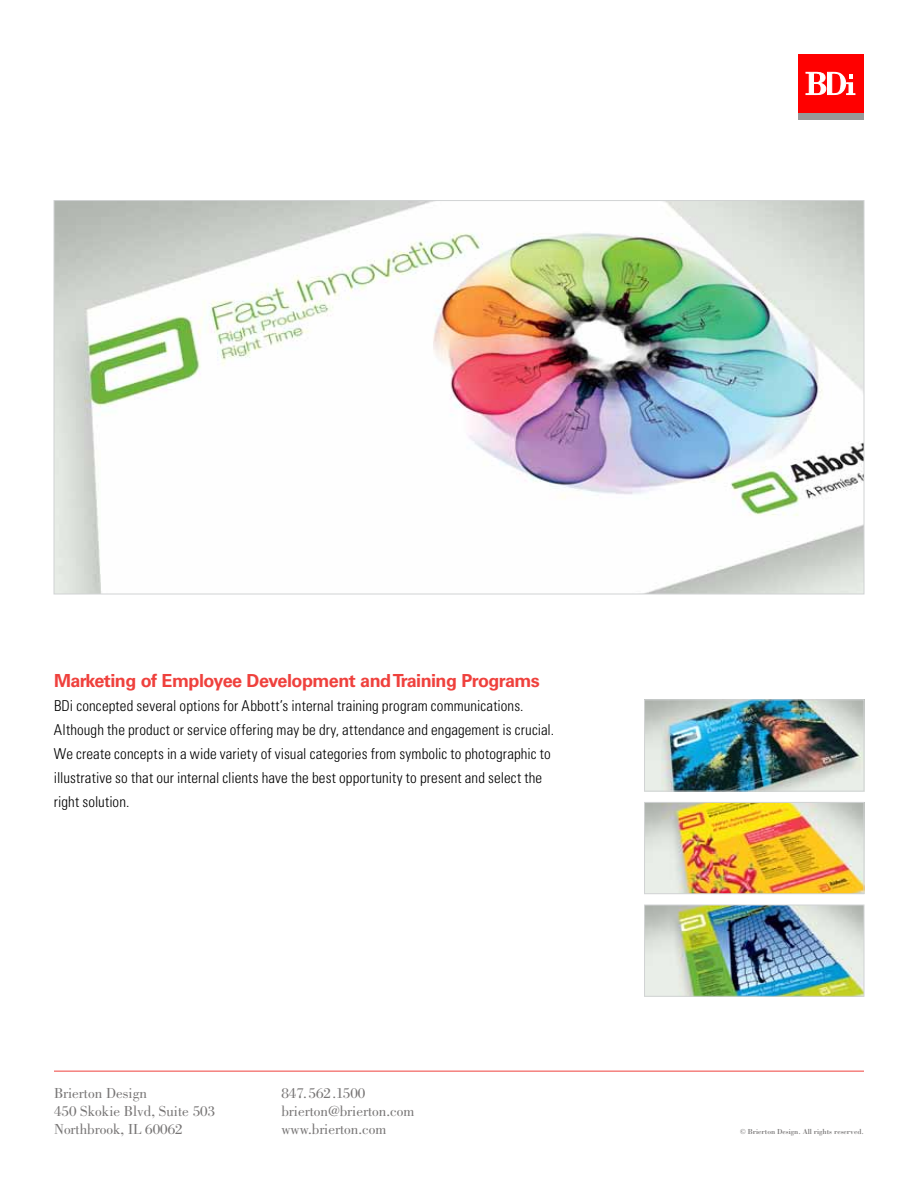
<style>
.page{position:relative;width:918px;height:1188px;background:#fff}
.page>*{position:absolute;margin:0;border:0;box-sizing:border-box;transform-origin:0 0}
.t1{font:700 18px "Univers";letter-spacing:-.03em;color:#ef413d}
.t2{font:300 condensed 15px/24px "Univers";letter-spacing:.01em;color:#000}
.t3{font:15px/18px "Bodoni";color:#777575}
.t4{font:7.5px "Bodoni";color:#777575}
</style>
<div class="page">
<hr style="left:54px;top:1071px;width:810px;height:1px;background:#ef413d">
<div style="left:799px;top:112px;width:65px;height:7px;background:#999"></div>
<div style="left:799px;top:54px;width:65px;height:58px;background:#f00"></div>
<svg style="left:805px;top:72px;width:51px;height:24px"></svg>
<img style="left:646px;top:702px;width:216px;height:87px">
<div style="left:644px;top:700px;width:220px;height:91px;border:1px solid #d1d3d4"></div>
<img style="left:56px;top:202px;width:806px;height:390px">
<img style="left:646px;top:804px;width:216px;height:88px">
<div style="left:644px;top:802px;width:220px;height:92px;border:1px solid #d1d3d4"></div>
<img style="left:646px;top:907px;width:216px;height:88px">
<div style="left:644px;top:905px;width:220px;height:92px;border:1px solid #d1d3d4"></div>
<p class="t1" style="left:54px;top:670px;width:487px">Marketing of Employee Development and Training Programs</p>
<p class="t2" style="left:54px;top:694px;width:502px">BDi concepted several options for Abbott’s internal training program communications.<br>Although the product or service offering may be dry, attendance and engagement is crucial.<br>We create concepts in a wide variety of visual categories from symbolic to photographic to illustrative so that our internal clients have the best opportunity to present and select the right solution.</p>
<p class="t3" style="left:54px;top:1084px;width:163px">Brierton Design<br>450 Skokie Blvd, Suite 503<br>Northbrook, IL 60062</p>
<p class="t3" style="left:281px;top:1084px;width:134px">847.562.1500 brierton@brierton.com www.brierton.com</p>
<p class="t4" style="left:740px;top:1127px;width:125px">© Brierton Design. All rights reserved.</p>
</div>
